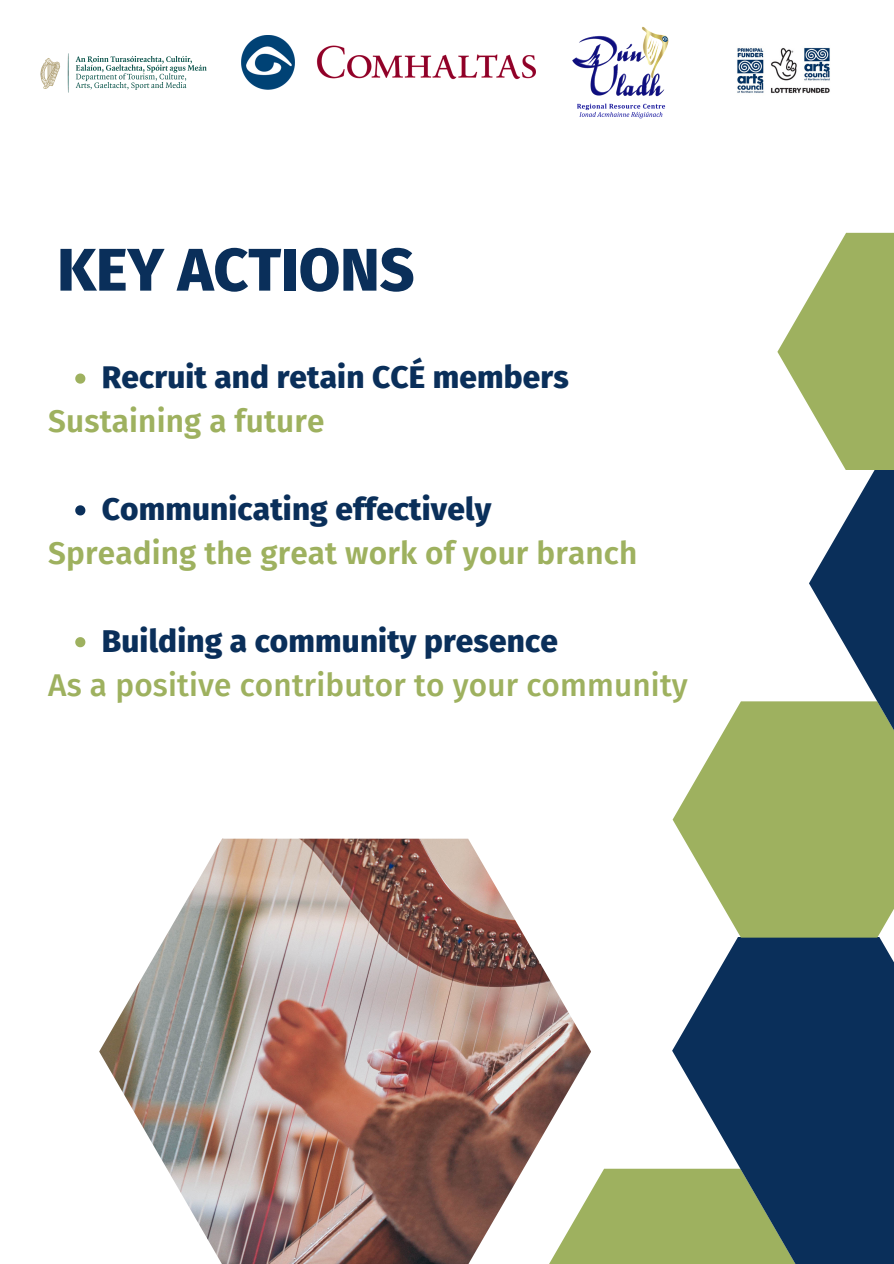
<style>
.page{position:relative;width:894px;height:1264px;background:#fff}
.page>*{position:absolute;margin:0;border:0;box-sizing:border-box;transform-origin:0 0}
.t1{font:800 60px "Fira Sans";color:#0a2f5a}
.t2{font:800 31.5px "Fira Sans";letter-spacing:.005em;color:#0a2f5a}
.t3{font:600 31.5px "Fira Sans";letter-spacing:.005em;color:#9eb15f}
.t4{font:500 31.5px "Fira Sans";letter-spacing:.005em;color:#9eb15f}
</style>
<div class="page">
<svg style="left:75px;top:373px;width:10px;height:10px"></svg>
<svg style="left:75px;top:505px;width:10px;height:10px"></svg>
<svg style="left:75px;top:637px;width:10px;height:10px"></svg>
<div style="left:590px;top:1168px;width:82px;height:95px;background:#9eb15f"></div>
<svg style="left:672px;top:937px;width:221px;height:326px;background:#37566c"></svg>
<svg style="left:672px;top:701px;width:105px;height:236px;fill:#9eb15f"></svg>
<svg style="left:777px;top:233px;width:116px;height:704px"></svg>
<img style="left:99px;top:838px;width:491px;height:425px">
<img style="left:241px;top:35px;width:294px;height:54px">
<img style="left:572px;top:26px;width:97px;height:93px">
<img style="left:40px;top:53px;width:167px;height:40px">
<img style="left:737px;top:47px;width:93px;height:47px">
<p class="t1" style="left:57px;top:234px;width:359px">KEY ACTIONS</p>
<p class="t2" style="left:102px;top:359px;width:468px">Recruit and retain CCÉ members</p>
<p class="t3" style="left:48px;top:402px;width:278px">Sustaining a future</p>
<p class="t2" style="left:102px;top:490px;width:391px">Communicating effectively</p>
<p class="t3" style="left:48px;top:534px;width:590px">Spreading the great work of your branch</p>
<p class="t2" style="left:102px;top:622px;width:457px">Building a community presence</p>
<p class="t4" style="left:48px;top:666px;width:641px">As a positive contributor to your community</p>
</div>
